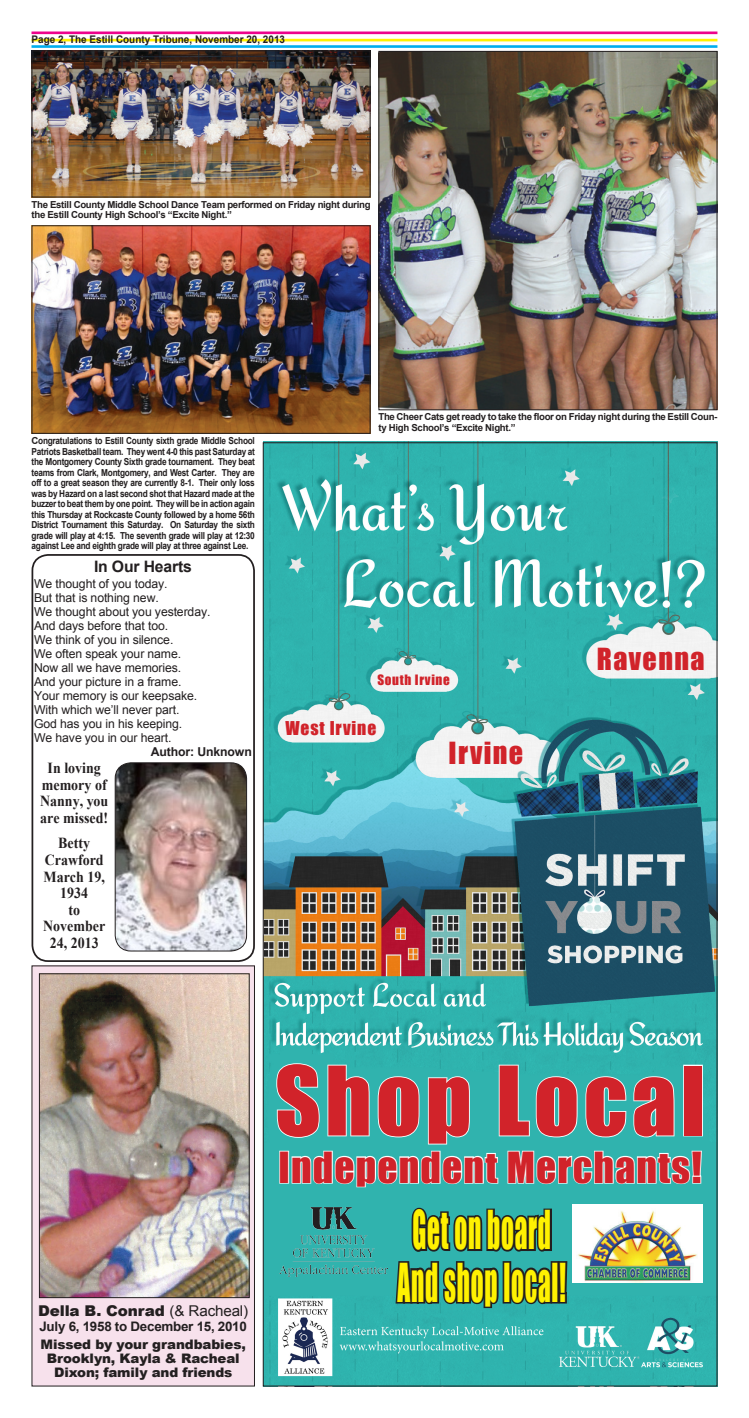
<style>
.page{position:relative;width:749px;height:1418px;background:#fff}
.page>*{position:absolute;margin:0;border:0;box-sizing:border-box;transform-origin:0 0}
.t1{font:88.38px "Impact";letter-spacing:.05em;color:#d1232a}
.t2{font:49.18px "Impact";letter-spacing:.03em;color:#fff101;scale:.51 1}
.t3{font:39.38px "Impact";letter-spacing:.03em;color:#d1232a}
.t4{font:28px "Impact";letter-spacing:.05em;color:#d1232a}
.t5{font:17.5px "Impact";letter-spacing:.05em;color:#d1232a}
.t6{font:700 15.75px "Arial";letter-spacing:-.01em;color:#231f20}
.t7{font:700 15.31px/16.6px "Times New Roman";color:#231f20;text-align:center;scale:.91 1}
.t8{font:900 14.88px "Arial";letter-spacing:-.01em;color:#231f20}
.t9{font:900 13.12px/14px "Arial";letter-spacing:-.01em;color:#231f20;text-align:center}
.t10{font:700 13.12px "Arial";letter-spacing:-.02em;color:#231f20}
.t11{font:13.12px "Impact";letter-spacing:.05em;color:#d1232a}
.t12{font:12.25px "Arial";letter-spacing:-.01em;color:#231f20}
.t13{font:700 12.25px "Arial";letter-spacing:-.01em;color:#231f20}
.t14{font:700 10.5px "Arial";color:#231f20;scale:.95 1}
.t15{font:700 9.62px/10.5px "Arial";letter-spacing:-.03em;color:#231f20}
.s1{font-weight:400}
</style>
<div class="page">
<div style="left:32px;top:966px;width:222px;height:420px;background:#f7e1ec"></div>
<div style="left:32px;top:965px;width:223px;height:421px;border:1px solid #231f20"></div>
<img style="left:41px;top:975px;width:206px;height:321px">
<div style="left:39px;top:973px;width:210px;height:325px;border:1px solid #231f20"></div>
<hr style="left:31px;top:32px;width:686px;height:2px;background:#ed028c">
<hr style="left:31px;top:39px;width:686px;height:2px;background:#fff101">
<hr style="left:31px;top:45px;width:686px;height:3px;background:#00aeef">
<img style="left:263px;top:441px;width:453px;height:731px">
<img style="left:264px;top:1172px;width:451px;height:212px">
<svg style="left:275px;top:1062px;width:427px;height:126px;background:#51bfba"></svg>
<svg style="left:393px;top:1205px;width:175px;height:104px;background:#296a68"></svg>
<img style="left:572px;top:1204px;width:130px;height:78px">
<img style="left:280px;top:1202px;width:107px;height:78px">
<div style="left:32px;top:554px;width:223px;height:408px;border:2px solid #231f20;border-radius:16px"></div>
<img style="left:115px;top:763px;width:131px;height:188px;border-radius:16px">
<div style="left:115px;top:762px;width:132px;height:189px;border:1px solid #231f20;border-radius:16px"></div>
<img style="left:34px;top:227px;width:334px;height:205px">
<div style="left:32px;top:225px;width:338px;height:209px;border:1px solid #231f20"></div>
<img style="left:380px;top:53px;width:335px;height:355px">
<div style="left:378px;top:51px;width:339px;height:359px;border:1px solid #231f20"></div>
<img style="left:34px;top:52px;width:334px;height:143px">
<div style="left:32px;top:50px;width:338px;height:147px;border:1px solid #231f20"></div>
<p class="t14" style="left:31px;top:32px;width:268px">Page 2, The Estill County Tribune, November 20, 2013</p>
<p class="t15" style="left:32px;top:200px;width:340px">The Estill County Middle School Dance Team performed on Friday night during the Estill County High School’s “Excite Night.”</p>
<p class="t15" style="left:32px;top:436px;width:225px;text-align:justify">Congratulations to Estill County sixth grade Middle School Patriots Basketball team. They went 4-0 this past Saturday at the Montgomery County Sixth grade tournament. They beat teams from Clark, Montgomery, and West Carter. They are off to a great season they are currently 8-1. Their only loss was by Hazard on a last second shot that Hazard made at the buzzer to beat them by one point. They will be in action again this Thursday at Rockcaste County followed by a home 56th District Tournament this Saturday. On Saturday the sixth grade will play at 4:15. The seventh grade will play at 12:30 against Lee and eighth grade will play at three against Lee.</p>
<p class="t15" style="left:378px;top:412px;width:340px">The Cheer Cats get ready to take the floor on Friday night during the Estill Coun&shy;ty High School’s “Excite Night.”</p>
<p class="t6" style="left:94px;top:556px;width:99px">In Our Hearts</p>
<p class="t12" style="left:34px;top:576px;width:135px">We thought of you today.</p>
<p class="t12" style="left:34px;top:590px;width:126px">But that is nothing new.</p>
<p class="t12" style="left:34px;top:604px;width:178px">We thought about you yesterday.</p>
<p class="t12" style="left:34px;top:618px;width:135px">And days before that too.</p>
<p class="t12" style="left:34px;top:632px;width:141px">We think of you in silence.</p>
<p class="t12" style="left:34px;top:646px;width:148px">We often speak your name.</p>
<p class="t12" style="left:34px;top:660px;width:148px">Now all we have memories.</p>
<p class="t12" style="left:34px;top:674px;width:149px">And your picture in a frame.</p>
<p class="t12" style="left:34px;top:688px;width:164px">Your memory is our keepsake.</p>
<p class="t12" style="left:34px;top:702px;width:147px">With which we’ll never part.</p>
<p class="t12" style="left:34px;top:716px;width:149px">God has you in his keeping.</p>
<p class="t12" style="left:34px;top:730px;width:139px">We have you in our heart.</p>
<p class="t13" style="left:151px;top:744px;width:103px">Author: Unknown</p>
<p class="t7" style="left:40px;top:759px;width:77px">In loving memory of<br>Nanny, you are missed!</p>
<p class="t7" style="left:58px;top:834px;width:36px">Betty</p>
<p class="t7" style="left:45px;top:851px;width:66px">Crawford</p>
<p class="t7" style="left:44px;top:867px;width:69px">March 19,<br>1934</p>
<p class="t7" style="left:68px;top:901px;width:14px">to</p>
<p class="t7" style="left:43px;top:917px;width:70px">November</p>
<p class="t7" style="left:50px;top:934px;width:55px">24, 2013</p>
<p class="t11" style="left:377px;top:669px;width:74px">South Irvine</p>
<p class="t5" style="left:285px;top:714px;width:92px">West Irvine</p>
<p class="t4" style="left:448px;top:731px;width:76px">Irvine</p>
<p class="t4" style="left:596px;top:637px;width:109px">Ravenna</p>
<p class="t8" style="left:38px;top:1299px;width:211px">Della B. Conrad <span class="s1">(&amp; Racheal)</span></p>
<p class="t10" style="left:39px;top:1318px;width:209px">July 6, 1958 to December 15, 2010</p>
<p class="t9" style="left:40px;top:1336px;width:207px">Missed by your grandbabies,<br>Brooklyn, Kayla &amp; Racheal<br>Dixon; family and friends</p>
<p class="t1" style="left:275px;top:1032px;width:431px">Shop Local</p>
<p class="t3" style="left:278px;top:1136px;width:424px">Independent Merchants!</p>
<p class="t2" style="left:412px;top:1191px;width:273px">Get on board</p>
<p class="t2" style="left:397px;top:1244px;width:331px">And shop local!</p>
</div>
